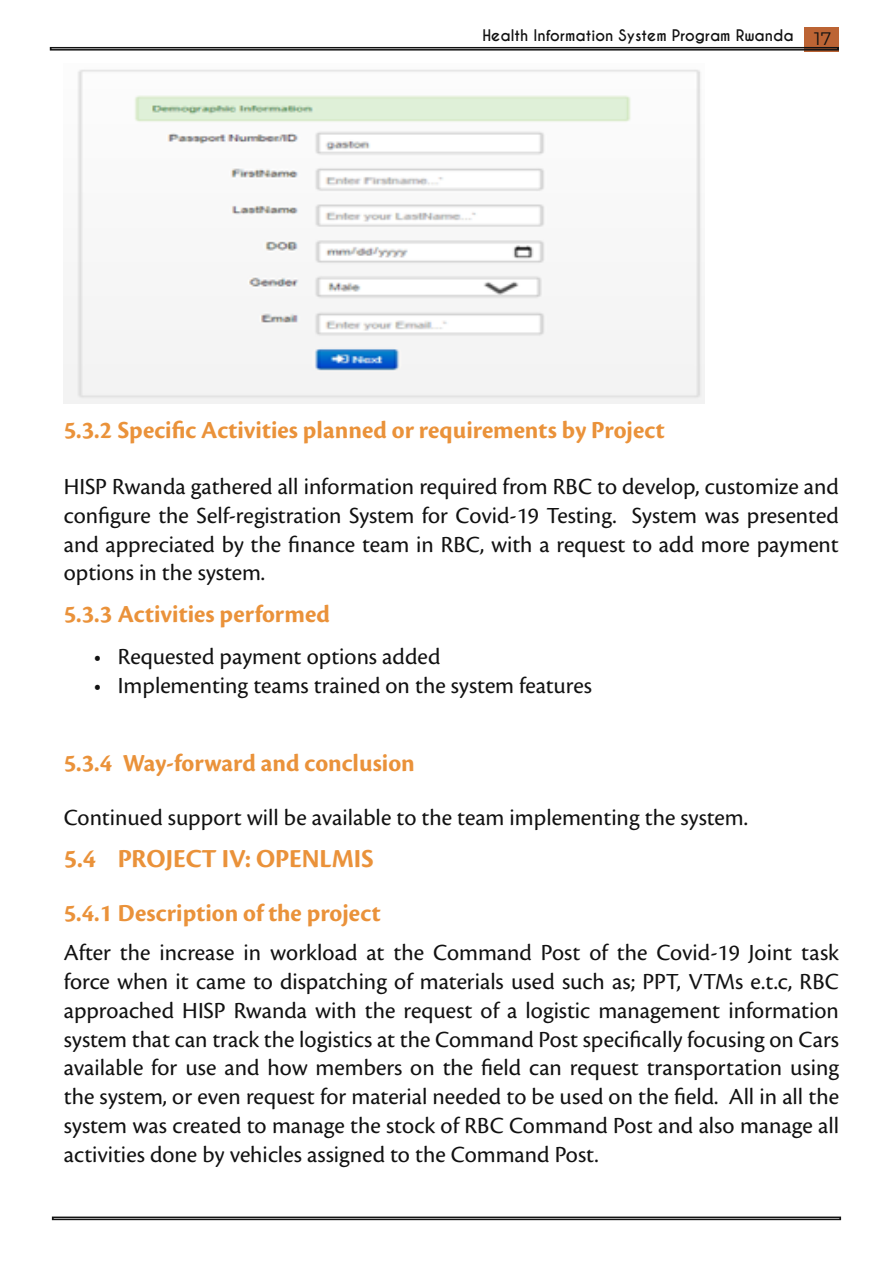
<style>
.page{position:relative;width:893px;height:1263px;background:#fff}
.page>*{position:absolute;margin:0;border:0;box-sizing:border-box;transform-origin:0 0}
.t1{font:27px "Cronos Pro Bold Subh";color:#ea923a}
.t2{font:25.5px "Cronos Pro Bold Subh";color:#ea923a}
.t3{font:24px/28.8px "Cronos Pro";color:#121212;text-align:justify}
.t4{font:700 15px "Caviar Dreams";color:#121212}
.s1{font-family:"Montserrat";font-weight:400;font-size:18px}
</style>
<div class="page">
<div style="left:804px;top:27px;width:35px;height:24px;background:#bc6434"></div>
<svg style="left:51px;top:1216px;width:791px;height:5px;background:#707070"></svg>
<div style="left:50px;top:47px;width:789px;height:4px;border:2px solid #121212"></div>
<img style="left:64px;top:69px;width:641px;height:334px">
<p class="t4" style="left:482px;top:27px;width:350px">Health Information System Program Rwanda <span class="s1">17</span></p>
<p class="t2" style="left:64px;top:415px;width:603px">5.3.2 Specific Activities planned or requirements by Project</p>
<p class="t3" style="left:64px;top:472px;width:777px">HISP Rwanda gathered all information required from RBC to develop, customize and configure the Self-registration System for Covid-19 Testing. System was presented and appreciated by the finance team in RBC, with a request to add more payment options in the system.</p>
<p class="t2" style="left:64px;top:600px;width:268px">5.3.3 Activities performed</p>
<p class="t3" style="left:94px;top:642px;width:348px">• Requested payment options added</p>
<p class="t3" style="left:94px;top:671px;width:500px">• Implementing teams trained on the system features</p>
<p class="t2" style="left:64px;top:748px;width:353px">5.3.4 Way-forward and conclusion</p>
<p class="t3" style="left:64px;top:803px;width:686px">Continued support will be available to the team implementing the system.</p>
<p class="t1" style="left:64px;top:843px;width:311px">5.4 PROJECT IV: OPENLMIS</p>
<p class="t2" style="left:64px;top:898px;width:318px">5.4.1 Description of the project</p>
<p class="t3" style="left:64px;top:938px;width:777px">After the increase in workload at the Command Post of the Covid-19 Joint task force when it came to dispatching of materials used such as; PPT, VTMs e.t.c, RBC approached HISP Rwanda with the request of a logistic management information system that can track the logistics at the Command Post specifically focusing on Cars available for use and how members on the field can request transportation using the system, or even request for material needed to be used on the field. All in all the system was created to manage the stock of RBC Command Post and also manage all activities done by vehicles assigned to the Command Post.</p>
</div>
